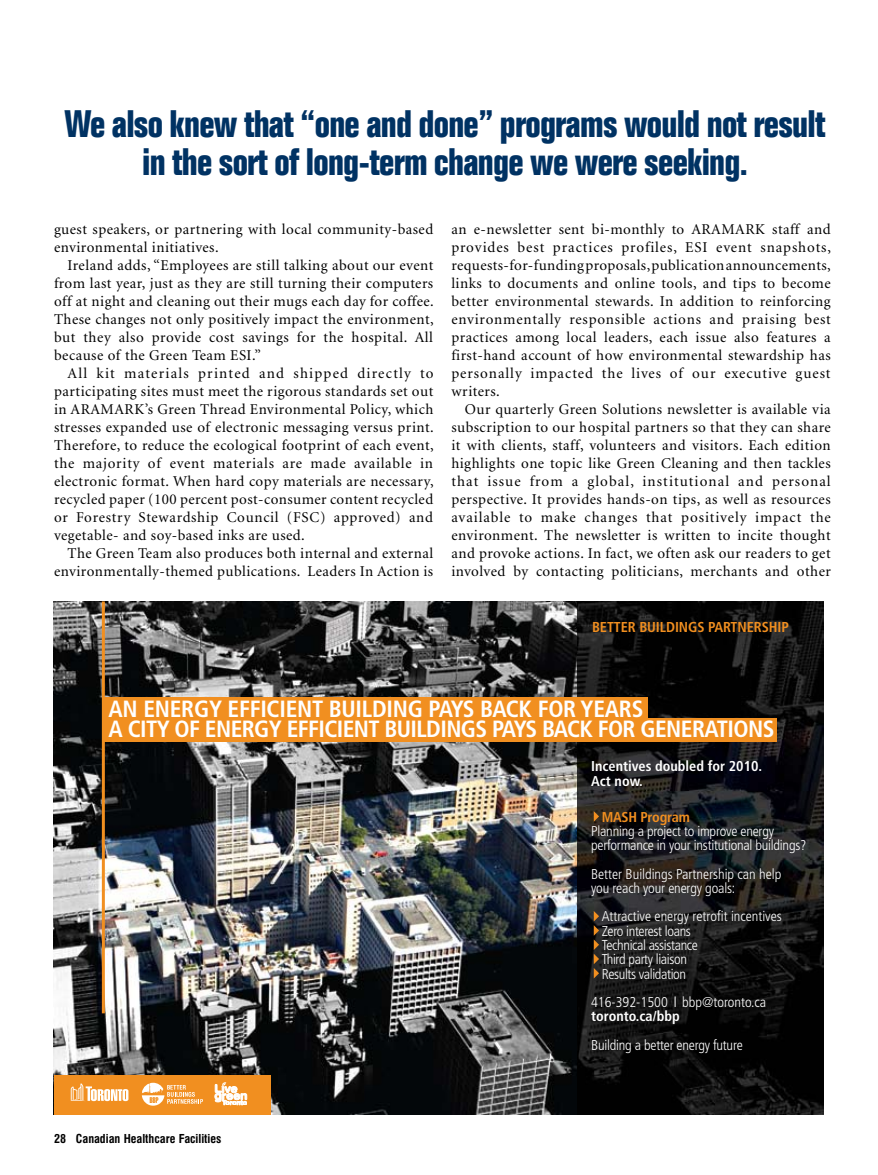
<style>
.page{position:relative;width:878px;height:1175px;background:#fff}
.page>*{position:absolute;margin:0;border:0;box-sizing:border-box;transform-origin:0 0}
.t1{font:700 condensed 37.5px/37.5px "Folio";letter-spacing:-.02em;color:#003263;text-align:center}
.t2{font:700 condensed 23.4px/19.5px "Frutiger";letter-spacing:-.025em;color:#fff}
.t3{font:15px/18px "Minion";letter-spacing:.03em;color:#000;text-align:justify}
.t4{font:700 condensed 14.4px "Frutiger";letter-spacing:-.005em;color:#f18f20}
.t5{font:300 condensed 14.25px/14.2px "Frutiger";letter-spacing:-.015em;color:#fff}
.t6{font:700 condensed 14.25px/14.2px "Frutiger";color:#fff}
.t7{font:700 condensed 14.25px "Frutiger";letter-spacing:-.015em;color:#f18f20}
.t8{font:12px "Courier";color:#000}
.t9{font:700 condensed 12px "Swiss 721 BT";color:#000}
</style>
<div class="page">
<img style="left:53px;top:601px;width:771px;height:514px">
<h1 class="t1" style="left:64px;top:106px;width:762px">We also knew that “one and done” programs would not result in the sort of long-term change we were seeking.</h1>
<p class="t3" style="left:54px;top:221px;width:381px">guest speakers, or partnering with local community-based environmental initiatives.</p>
<p class="t3" style="left:54px;top:257px;width:381px;text-indent:14px">Ireland adds, “Employees are still talking about our event from last year, just as they are still turning their computers off at night and cleaning out their mugs each day for coffee.<br>These changes not only positively impact the environment, but they also provide cost savings for the hospital. All because of the Green Team ESI.”</p>
<p class="t3" style="left:54px;top:365px;width:381px;text-indent:14px">All kit materials printed and shipped directly to participating sites must meet the rigorous standards set out in ARAMARK’s Green Thread Environmental Policy, which stresses expanded use of electronic messaging versus print.<br>Therefore, to reduce the ecological footprint of each event, the majority of event materials are made available in electronic format. When hard copy materials are necessary, recycled paper (100 percent post-consumer content recycled or Forestry Stewardship Council (FSC) approved) and vegetable- and soy-based inks are used.</p>
<p class="t3" style="left:54px;top:545px;width:381px;text-align:right">The Green Team also produces both internal and external environmentally-themed publications. Leaders In Action is</p>
<p class="t8" style="left:58px;top:560px;width:347px">BBP MASH(CHES):Layout 4 3/2/10 1:56 PM Page 1</p>
<p class="t3" style="left:451px;top:221px;width:381px">an e-newsletter sent bi-monthly to ARAMARK staff and provides best practices profiles, ESI event snapshots, requests-for-funding proposals, publication announcements, links to documents and online tools, and tips to become better environmental stewards. In addition to reinforcing environmentally responsible actions and praising best practices among local leaders, each issue also features a first-hand account of how environmental stewardship has personally impacted the lives of our executive guest writers.</p>
<p class="t3" style="left:451px;top:401px;width:381px;text-indent:14px">Our quarterly Green Solutions newsletter is available via subscription to our hospital partners so that they can share it with clients, staff, volunteers and visitors. Each edition highlights one topic like Green Cleaning and then tackles that issue from a global, institutional and personal perspective. It provides hands-on tips, as well as resources available to make changes that positively impact the environment. The newsletter is written to incite thought and provoke actions. In fact, we often ask our readers to get involved by contacting politicians, merchants and other</p>
<p class="t4" style="left:592px;top:618px;width:198px">BETTER BUILDINGS PARTNERSHIP</p>
<h2 class="t2" style="left:108px;top:699px;width:667px">AN ENERGY EFFICIENT BUILDING PAYS BACK FOR YEARS<br>A CITY OF ENERGY EFFICIENT BUILDINGS PAYS BACK FOR GENERATIONS</h2>
<p class="t6" style="left:591px;top:759px;width:172px">Incentives doubled for 2010.<br>Act now.</p>
<p class="t7" style="left:601px;top:808px;width:90px">MASH Program</p>
<p class="t5" style="left:591px;top:824px;width:217px">Planning a project to improve energy performance in your institutional buildings?</p>
<p class="t5" style="left:591px;top:866px;width:192px">Better Buildings Partnership can help you reach your energy goals:</p>
<p class="t5" style="left:601px;top:909px;width:182px">Attractive energy retrofit incentives<br>Zero interest loans<br>Technical assistance<br>Third party liaison<br>Results validation</p>
<p class="t5" style="left:591px;top:995px;width:177px">416-392-1500 bbp@toronto.ca</p>
<p class="t6" style="left:591px;top:1009px;width:90px">toronto.ca/bbp</p>
<p class="t5" style="left:591px;top:1038px;width:153px">Building a better energy future</p>
<p class="t9" style="left:54px;top:1131px;width:169px">28 Canadian Healthcare Facilities</p>
</div>
